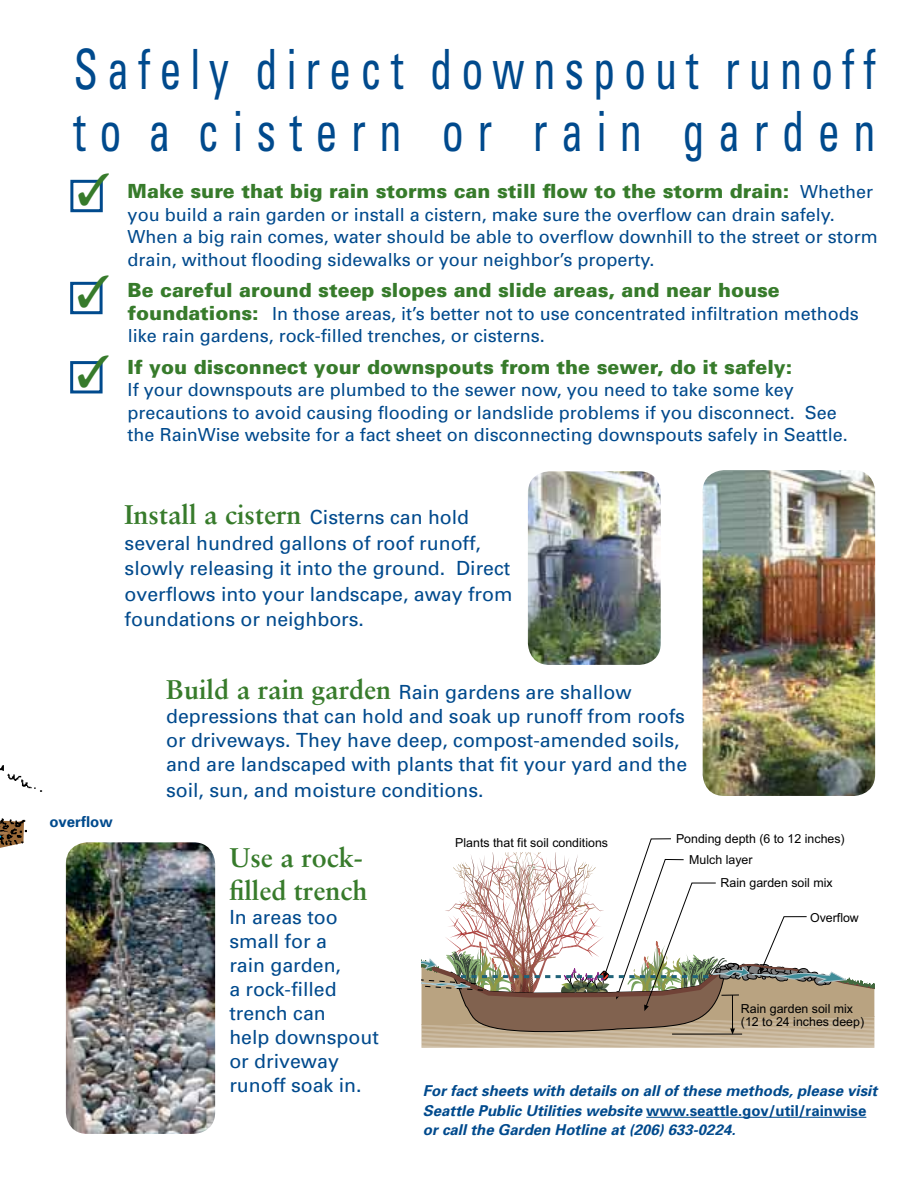
<style>
.page{position:relative;width:918px;height:1188px;background:#fff}
.page>*{position:absolute;margin:0;border:0;box-sizing:border-box;transform-origin:0 0}
.t1{font:condensed 55.5px/61.5px "Univers";color:#004a8d;scale:.8 1}
.t2{font:700 27px/33px "Sabon";color:#377b2b}
.t3{font:19.5px/24px "Univers";color:#004a8d}
.t4{font:900 19.5px "Univers";color:#377b2b}
.t5{font:18px/22.5px "Univers";color:#004a8d}
.t6{font:italic 700 15px/19.5px "Univers";color:#004a8d}
.t7{font:700 15px "Univers";color:#004a8d}
.t8{font:12.45px/12.5px "Arial";color:#000}
.s1{font-weight:400;font-size:18px;color:#004a8d}
.s2{font-weight:900;font-size:19.5px;color:#377b2b}
.s3{font-family:"Univers";font-weight:400;font-size:19.5px;color:#004a8d}
.s4{font-family:"Sabon";font-weight:700;font-size:27px;color:#377b2b}
.s5{font-style:normal}
</style>
<div class="page">
<img style="left:0;top:765px;width:43px;height:68px">
<svg style="left:422px;top:838px;width:452px;height:210px"></svg>
<svg style="left:0;top:804px;width:25px;height:44px"></svg>
<div style="left:70px;top:180px;width:33px;height:32px;border:3px solid #004a8d"></div>
<div style="left:70px;top:282px;width:33px;height:32px;border:3px solid #004a8d"></div>
<div style="left:70px;top:361px;width:33px;height:32px;border:3px solid #004a8d"></div>
<img style="left:528px;top:471px;width:133px;height:194px;border-radius:22px">
<img style="left:66px;top:842px;width:149px;height:292px;border-radius:22px">
<img style="left:703px;top:470px;width:172px;height:326px;border-radius:22px">
<hr style="left:646px;top:1117px;width:220px;height:1px;background:#004a8d">
<svg style="left:78px;top:281px;width:25px;height:27px"></svg>
<svg style="left:78px;top:361px;width:25px;height:26px"></svg>
<svg style="left:78px;top:179px;width:25px;height:27px"></svg>
<h1 class="t1" style="left:74px;top:44px;width:1004px">S a f e l y d i r e c t d o w n s p o u t r u n o f f t o a c i s t e r n o r r a i n g a r d e n</h1>
<p class="t4" style="left:128px;top:184px;width:747px">Make sure that big rain storms can still flow to the storm drain: <span class="s1">Whether</span></p>
<p class="t5" style="left:128px;top:205px;width:752px">you build a rain garden or install a cistern, make sure the overflow can drain safely.<br>When a big rain comes, water should be able to overflow downhill to the street or storm drain, without flooding sidewalks or your neighbor’s property.</p>
<p class="t4" style="left:128px;top:283px;width:654px">Be careful around steep slopes and slide areas, and near house</p>
<p class="t5" style="left:128px;top:304px;width:733px"><span class="s2">foundations:</span> In those areas, it’s better not to use concentrated infiltration methods like rain gardens, rock-filled trenches, or cisterns.</p>
<p class="t4" style="left:128px;top:359px;width:666px">If you disconnect your downspouts from the sewer, do it safely:</p>
<p class="t5" style="left:128px;top:380px;width:722px">If your downspouts are plumbed to the sewer now, you need to take some key precautions to avoid causing flooding or landslide problems if you disconnect. See the RainWise website for a fact sheet on disconnecting downspouts safely in Seattle.</p>
<h2 class="t2" style="left:125px;top:501px;width:346px">Install a cistern <span class="s3">Cisterns can hold</span></h2>
<p class="t3" style="left:125px;top:532px;width:389px;line-height:25.5px">several hundred gallons of roof runoff, slowly releasing it into the ground. Direct overflows into your landscape, away from foundations or neighbors.</p>
<p class="t7" style="left:49px;top:816px;width:65px">overflow</p>
<p class="t3" style="left:166px;top:682px;width:523px;line-height:24.5px"><span class="s4">Build a rain garden</span> Rain gardens are shallow depressions that can hold and soak up runoff from roofs or driveways. They have deep, compost-amended soils, and are landscaped with plants that fit your yard and the soil, sun, and moisture conditions.</p>
<h2 class="t2" style="left:229px;top:843px;width:140px">Use a rock&shy;filled trench</h2>
<p class="t3" style="left:229px;top:907px;width:151px">In areas too small for a<br>rain garden,<br>a rock-filled trench can<br>help downspout or driveway runoff soak in.</p>
<p class="t8" style="left:455px;top:838px;width:154px">Plants that fit soil conditions</p>
<p class="t8" style="left:676px;top:834px;width:170px">Ponding depth (6 to 12 inches)</p>
<p class="t8" style="left:721px;top:878px;width:114px">Rain garden soil mix</p>
<p class="t8" style="left:810px;top:912px;width:50px">Overflow</p>
<p class="t8" style="left:689px;top:854px;width:65px">Mulch layer</p>
<p class="t8" style="left:741px;top:1004px;width:125px">Rain garden soil mix (12 to 24 inches deep)</p>
<p class="t6" style="left:423px;top:1083px;width:456px">For fact sheets with details on all of these methods, please visit<br>Seattle Public Utilities website <span class="s5">www.seattle.gov/util/rainwise </span>or call the Garden Hotline at (206) 633-0224.</p>
</div>
